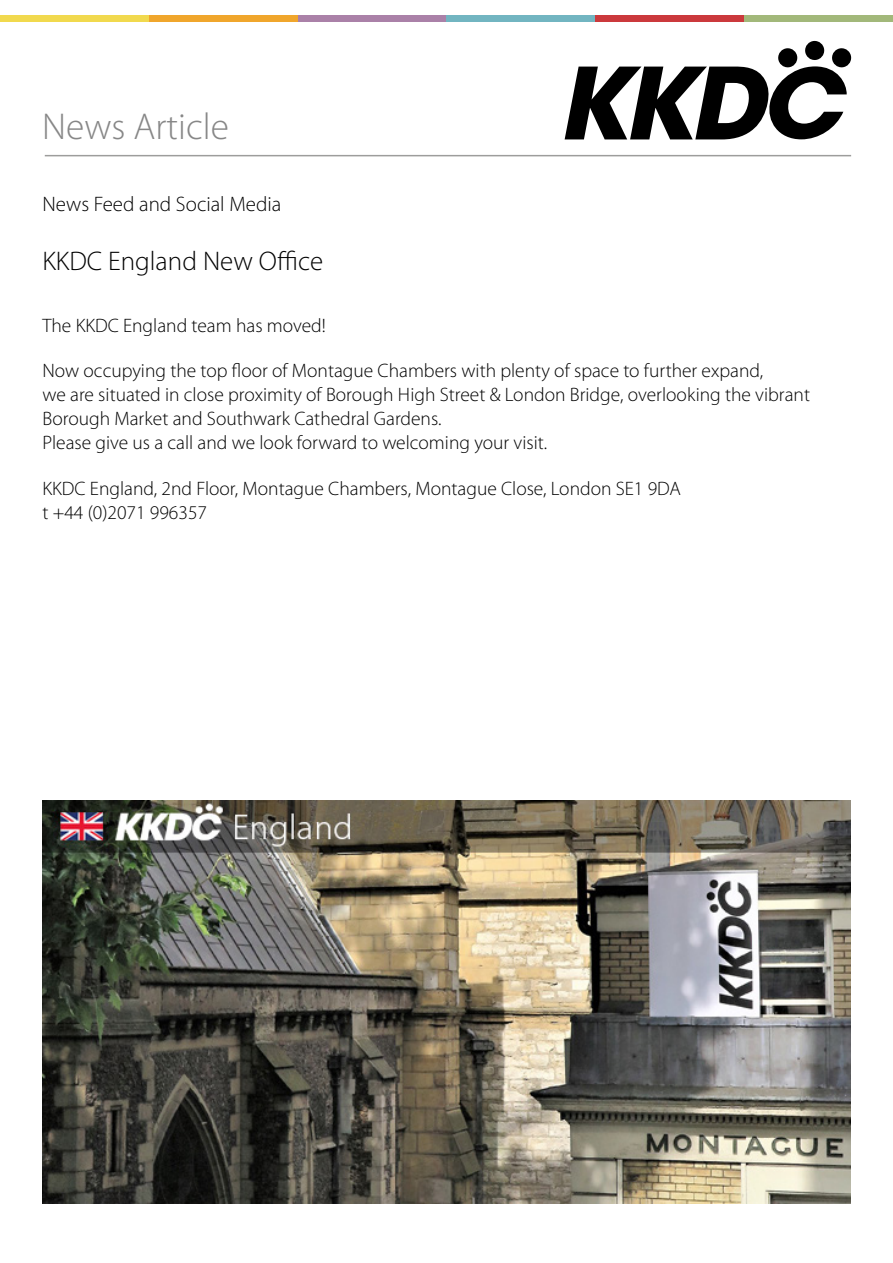
<style>
.page{position:relative;width:893px;height:1263px;background:#fff}
.page>*{position:absolute;margin:0;border:0;box-sizing:border-box;transform-origin:0 0}
.t1{font:300 37.5px "Myriad Pro";color:#878787}
.Project_title{font:300 27px "Myriad Pro";color:#000}
.page_title{font:300 21px "Myriad Pro";color:#000}
.Body_text{font:300 19.5px/24px "Myriad Pro";color:#000}
</style>
<div class="page">
<div style="left:778px;top:48px;width:20px;height:20px;background:#000;border-radius:50%"></div>
<div style="left:805px;top:41px;width:20px;height:19px;background:#000;border-radius:50%"></div>
<div style="left:832px;top:48px;width:19px;height:20px;background:#000;border-radius:50%"></div>
<svg style="left:565px;top:66px;width:282px;height:73px"></svg>
<div style="left:0;top:15px;width:149px;height:6px;background:#f1d94e"></div>
<div style="left:149px;top:15px;width:149px;height:6px;background:#f0a62c"></div>
<div style="left:298px;top:15px;width:148px;height:6px;background:#aa81a8"></div>
<div style="left:446px;top:15px;width:149px;height:6px;background:#72b5c1"></div>
<div style="left:595px;top:15px;width:149px;height:6px;background:#cb393c"></div>
<div style="left:744px;top:15px;width:149px;height:6px;background:#a2b87a"></div>
<hr style="left:45px;top:155px;width:806px;height:1px;background:#9d9d9c">
<img style="left:43px;top:800px;width:807px;height:403px">
<h1 class="t1" style="left:42px;top:104px;width:188px">News Article</h1>
<p class="page_title" style="left:43px;top:192px;width:240px">News Feed and Social Media</p>
<p class="Project_title" style="left:43px;top:245px;width:282px">KKDC England New Office</p>
<p class="Body_text" style="left:43px;top:313px;width:285px">The KKDC England team has moved!</p>
<p class="Body_text" style="left:43px;top:359px;width:769px">Now occupying the top floor of Montague Chambers with plenty of space to further expand,<br>we are situated in close proximity of Borough High Street &amp; London Bridge, overlooking the vibrant Borough Market and Southwark Cathedral Gardens.<br>Please give us a call and we look forward to welcoming your visit.</p>
<p class="Body_text" style="left:43px;top:476px;width:640px">KKDC England, 2nd Floor, Montague Chambers, Montague Close, London SE1 9DA t +44 (0)2071 996357</p>
</div>
